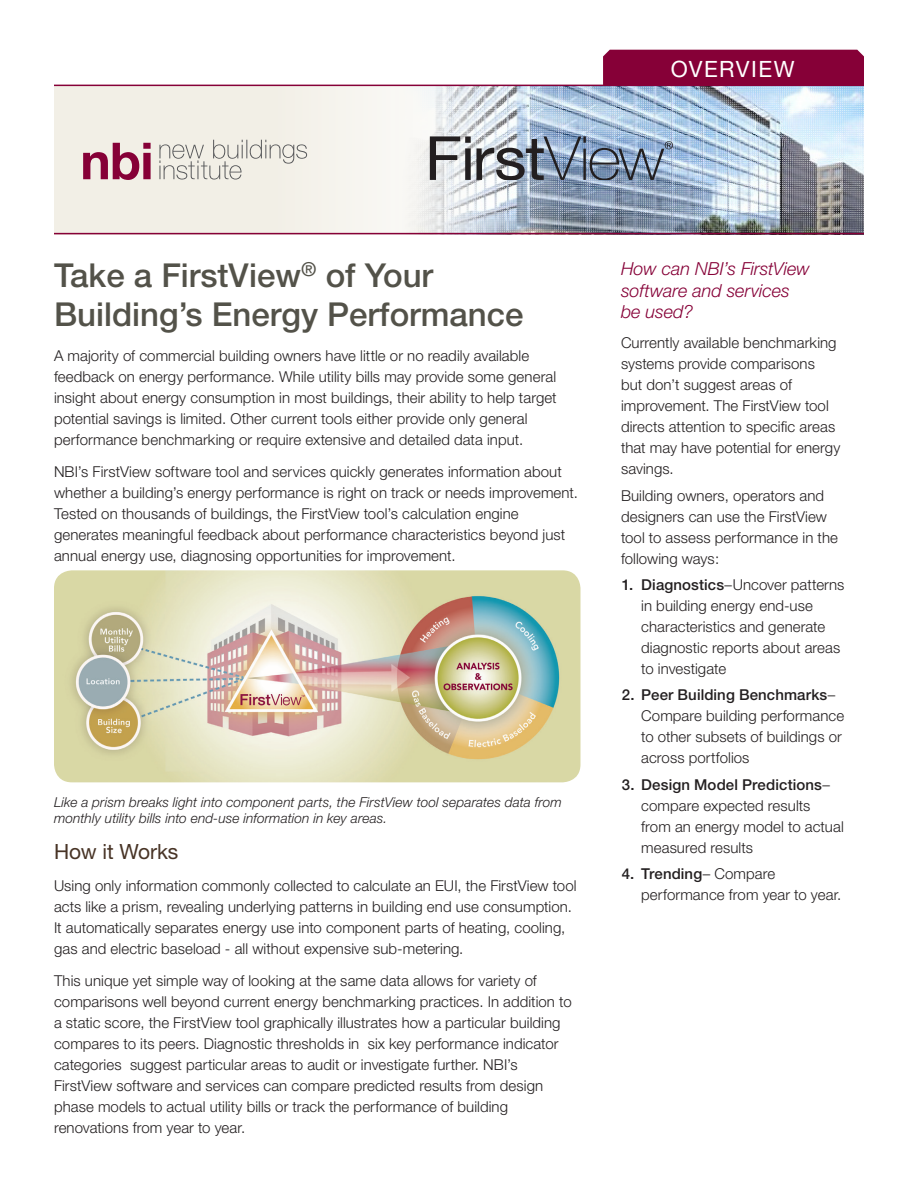
<style>
.page{position:relative;width:918px;height:1188px;background:#fff}
.page>*{position:absolute;margin:0;border:0;box-sizing:border-box;transform-origin:0 0}
.FirstView{font:500 33px/39.6px "Helvetica Neue";color:#535249}
.t1{font:22.5px "Helvetica Neue";letter-spacing:.06em;color:#fff}
.Body{font:21px "Helvetica Neue";letter-spacing:-.005em;color:#483426}
.Sidebar_Head2{font:italic 300 18px/21.6px "Helvetica Neue";color:#860037}
.Body-2{font:300 15px/21px "Helvetica Neue";letter-spacing:.005em;color:#231f20}
.Bullets_body{font:300 15px/21px "Helvetica Neue";letter-spacing:.005em;color:#231f20}
.t2{font:italic 300 13.65px/16.4px "Helvetica Neue";letter-spacing:.01em;color:#231f20}
.s1{font-weight:500}
</style>
<div class="page">
<div style="left:603px;top:50px;width:261px;height:35px;background:#860037"></div>
<div style="left:54px;top:85px;width:509px;height:149px;background:#f2efe6"></div>
<div style="left:262px;top:85px;width:602px;height:149px;background:#f5f3ed"></div>
<img style="left:395px;top:86px;width:469px;height:147px">
<hr style="left:54px;top:85px;width:810px;height:1px;background:#860037">
<hr style="left:54px;top:233px;width:810px;height:1px;background:#860037">
<svg style="left:83px;top:143px;width:68px;height:37px"></svg>
<svg style="left:159px;top:140px;width:148px;height:40px"></svg>
<svg style="left:430px;top:136px;width:243px;height:44px;background:#8d99a9"></svg>
<img style="left:54px;top:570px;width:526px;height:212px">
<p class="t1" style="left:671px;top:55px;width:125px">OVERVIEW</p>
<p class="FirstView" style="left:54px;top:255px;width:471px">Take a FirstView<sup>®</sup> of Your<br>Building’s Energy Performance</p>
<p class="Body-2" style="left:54px;top:345px;width:504px">A majority of commercial building owners have little or no readily available feedback on energy performance. While utility bills may provide some general insight about energy consumption in most buildings, their ability to help target potential savings is limited. Other current tools either provide only general performance benchmarking or require extensive and detailed data input.</p>
<p class="Body-2" style="left:54px;top:460px;width:525px">NBI’s FirstView software tool and services quickly generates information about whether a building’s energy performance is right on track or needs improvement.<br>Tested on thousands of buildings, the FirstView tool’s calculation engine generates meaningful feedback about performance characteristics beyond just annual energy use, diagnosing opportunities for improvement.</p>
<p class="t2" style="left:54px;top:793px;width:510px">Like a prism breaks light into component parts, the FirstView tool separates data from monthly utility bills into end-use information in key areas.</p>
<p class="Body" style="left:54px;top:839px;width:126px">How it Works</p>
<p class="Body-2" style="left:54px;top:875px;width:524px">Using only information commonly collected to calculate an EUI, the FirstView tool acts like a prism, revealing underlying patterns in building end use consumption.<br>It automatically separates energy use into component parts of heating, cooling, gas and electric baseload - all without expensive sub-metering.</p>
<p class="Body-2" style="left:54px;top:970px;width:519px">This unique yet simple way of looking at the same data allows for variety of comparisons well beyond current energy benchmarking practices. In addition to a static score, the FirstView tool graphically illustrates how a particular building compares to its peers. Diagnostic thresholds in six key performance indicator categories suggest particular areas to audit or investigate further. NBI’s FirstView software and services can compare predicted results from design phase models to actual utility bills or track the performance of building renovations from year to year.</p>
<p class="Sidebar_Head2" style="left:621px;top:258px;width:190px">How can NBI’s FirstView software and services be used?</p>
<p class="Bullets_body" style="left:621px;top:332px;width:221px">Currently available benchmarking systems provide comparisons<br>but don’t suggest areas of improvement. The FirstView tool directs attention to specific areas that may have potential for energy savings.</p>
<p class="Bullets_body" style="left:621px;top:484px;width:218px">Building owners, operators and designers can use the FirstView tool to assess performance in the following ways:</p>
<p class="Body-2" style="left:641px;top:574px;width:205px;text-indent:-19px"><span class="s1">1. Diagnostics</span>–Uncover patterns in building energy end-use characteristics and generate diagnostic reports about areas to investigate</p>
<p class="Body-2" style="left:641px;top:684px;width:205px;text-indent:-19px"><span class="s1">2. Peer Building Benchmarks</span>–<br>Compare building performance to other subsets of buildings or across portfolios</p>
<p class="Body-2" style="left:641px;top:774px;width:204px;text-indent:-19px"><span class="s1">3. Design Model Predictions</span>– compare expected results from an energy model to actual measured results</p>
<p class="Body-2" style="left:641px;top:863px;width:202px;text-indent:-19px"><span class="s1">4. Trending</span>– Compare performance from year to year.</p>
</div>
